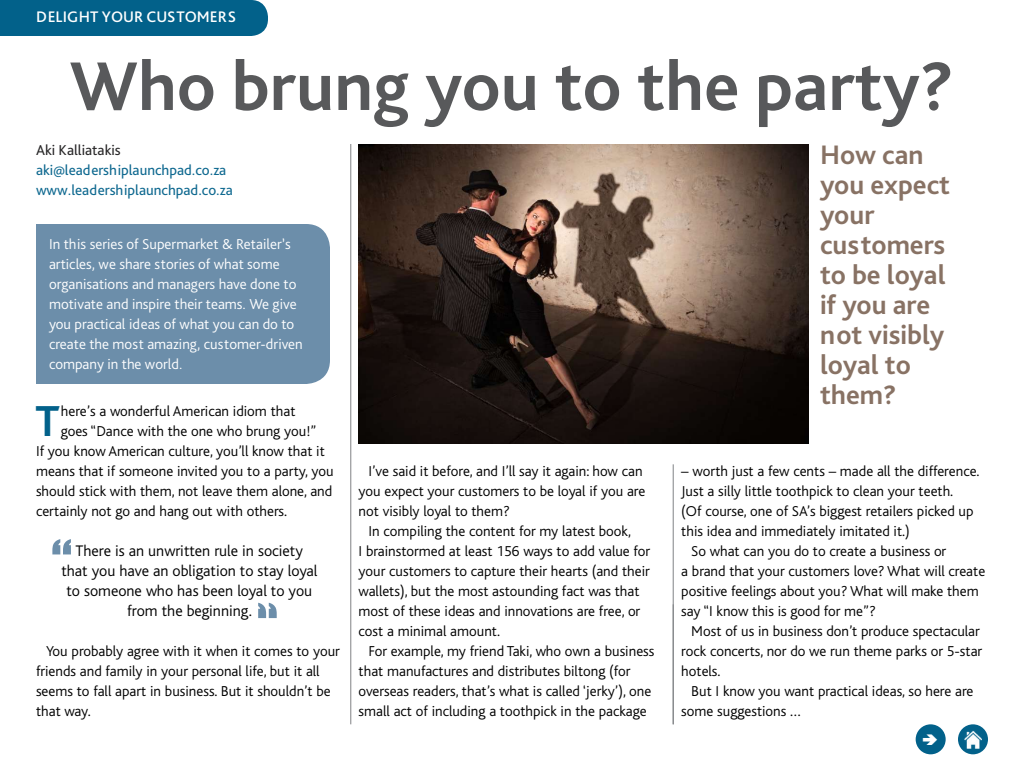
<style>
.page{position:relative;width:1024px;height:768px;background:#fff}
.page>*{position:absolute;margin:0;border:0;box-sizing:border-box;transform-origin:0 0}
.t1{font:700 72px "Bliss Pro";color:#58595b}
.t2{font:60px "Impact";color:#6c8eaa}
.t3{font:700 45.3px "Bliss Pro";color:#02618a}
.t4{font:700 28px/30px "Bliss Pro";color:#887264}
.t5{font:300 16px/20px "Bliss";color:#000;text-align:center}
.t6{font:500 16px "Bliss Pro";color:#fff}
.t7{font:300 15px/20px "Bliss";color:#000}
.t8{font:300 15px/20px "Bliss Pro";color:#fff}
.t9{font:15px/20px "Bliss Pro";color:#0f6990}
.t10{font:15px "Bliss Pro";color:#292829}
</style>
<div class="page">
<div style="left:36px;top:224px;width:294px;height:160px;background:#6c8eaa"></div>
<div style="left:916px;top:724px;width:30px;height:30px;background:#02618a;border-radius:50%"></div>
<div style="left:958px;top:724px;width:30px;height:30px;background:#02618a;border-radius:50%"></div>
<img style="left:964px;top:730px;width:18px;height:18px">
<div style="left:0;top:0;width:268px;height:36px;background:#02618a"></div>
<hr style="left:673px;top:464px;width:1px;height:260px;background:#808285">
<hr style="left:351px;top:144px;width:1px;height:580px;background:#808285">
<img style="left:359px;top:144px;width:450px;height:300px">
<p class="t6" style="left:36px;top:6px;width:202px">DELIGHT YOUR CUSTOMERS</p>
<h1 class="t1" style="left:70px;top:41px;width:886px">Who brung you to the party?</h1>
<p class="t10" style="left:36px;top:140px;width:86px">Aki Kalliatakis</p>
<p class="t9" style="left:36px;top:159px;width:198px">aki@leadershiplaunchpad.co.za www.leadershiplaunchpad.co.za</p>
<p class="t8" style="left:49px;top:234px;width:255px">In this series of Supermarket &amp; Retailer’s articles, we share stories of what some organisations and managers have done to motivate and inspire their teams. We give you practical ideas of what you can do to create the most amazing, customer-driven company in the world.</p>
<h3 class="t3" style="left:35px;top:393px;width:26px">T</h3>
<p class="t7" style="left:61px;top:401px;width:236px">here’s a wonderful American idiom that</p>
<p class="t7" style="left:61px;top:421px;width:257px">goes “Dance with the one who brung you!”</p>
<p class="t7" style="left:36px;top:441px;width:290px">If you know American culture, you’ll know that it</p>
<p class="t7" style="left:36px;top:461px;width:299px">means that if someone invited you to a party, you</p>
<p class="t7" style="left:36px;top:481px;width:298px">should stick with them, not leave them alone, and</p>
<p class="t7" style="left:36px;top:501px;width:253px">certainly not go and hang out with others.</p>
<p class="t5" style="left:61px;top:541px;width:258px">There is an unwritten rule in society that you have an obligation to stay loyal to someone who has been loyal to you from the beginning.</p>
<p class="t7" style="left:36px;top:641px;width:305px;text-indent:10px">You probably agree with it when it comes to your friends and family in your personal life, but it all seems to fall apart in business. But it shouldn’t be that way.</p>
<h2 class="t2" style="left:51px;top:516px;width:22px">“</h2>
<p class="t7" style="left:359px;top:461px;width:288px;text-indent:10px">I’ve said it before, and I’ll say it again: how can you expect your customers to be loyal if you are not visibly loyal to them?</p>
<p class="t7" style="left:359px;top:521px;width:293px;text-indent:10px">In compiling the content for my latest book,<br>I brainstormed at least 156 ways to add value for your customers to capture their hearts (and their wallets), but the most astounding fact was that most of these ideas and innovations are free, or cost a minimal amount.</p>
<p class="t7" style="left:359px;top:641px;width:297px;text-indent:10px">For example, my friend Taki, who own a business that manufactures and distributes biltong (for overseas readers, that’s what is called ‘jerky’), one small act of including a toothpick in the package</p>
<h3 class="t4" style="left:820px;top:139px;width:132px">How can you expect your customers to be loyal if you are not visibly loyal to them?</h3>
<p class="t7" style="left:681px;top:461px;width:300px">– worth just a few cents – made all the difference.</p>
<p class="t7" style="left:681px;top:481px;width:273px">Just a silly little toothpick to clean your teeth.</p>
<p class="t7" style="left:681px;top:501px;width:294px">(Of course, one of SA’s biggest retailers picked up</p>
<p class="t7" style="left:681px;top:521px;width:230px">this idea and immediately imitated it.)</p>
<p class="t7" style="left:691px;top:541px;width:257px">So what can you do to create a business or</p>
<p class="t7" style="left:681px;top:561px;width:305px">a brand that your customers love? What will create</p>
<p class="t7" style="left:681px;top:581px;width:299px">positive feelings about you? What will make them</p>
<p class="t7" style="left:681px;top:601px;width:196px">say “I know this is good for me”?</p>
<p class="t7" style="left:691px;top:621px;width:290px">Most of us in business don’t produce spectacular</p>
<p class="t7" style="left:681px;top:641px;width:302px">rock concerts, nor do we run theme parks or 5-star</p>
<p class="t7" style="left:681px;top:661px;width:41px">hotels.</p>
<p class="t7" style="left:691px;top:681px;width:284px">But I know you want practical ideas, so here are</p>
<p class="t7" style="left:681px;top:701px;width:121px">some suggestions …</p>
</div>
